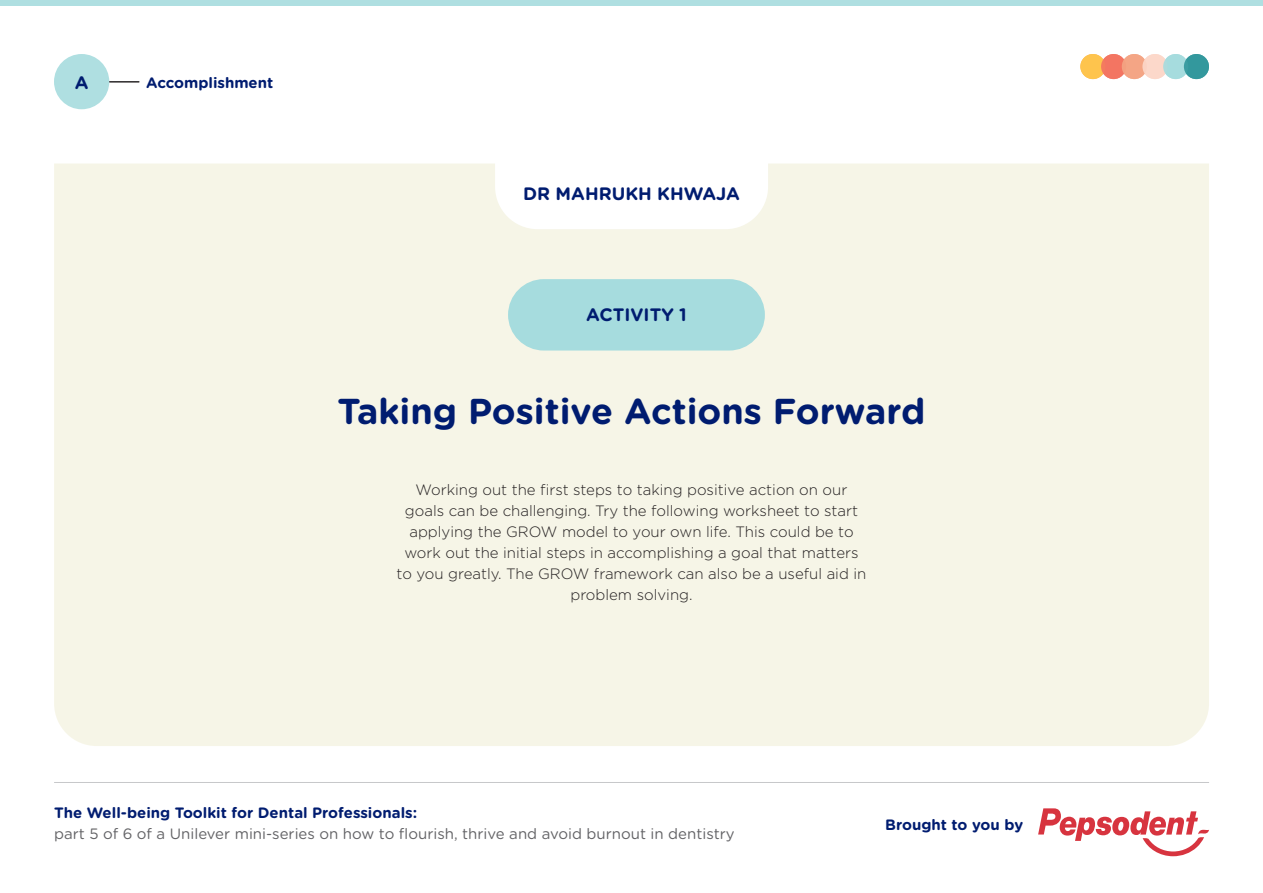
<style>
.page{position:relative;width:1263px;height:893px;background:#fff}
.page>*{position:absolute;margin:0;border:0;box-sizing:border-box;transform-origin:0 0}
.t1{font:700 36px "Gotham Rounded";color:#001c70}
.t2{font:700 18px "Gotham Rounded";color:#001c70}
.t3{font:300 15px/21px "Gotham HTF";color:#231f20;text-align:center}
.t4{font:15px "Gotham Rounded";color:#636366}
.t5{font:700 15px "Gotham Rounded";color:#001c70}
</style>
<div class="page">
<hr style="left:54px;top:782px;width:1155px;height:1px;background:#c7c8ca">
<div style="left:54px;top:54px;width:55px;height:55px;background:#afdfe1;border-radius:50%"></div>
<div style="left:0;top:0;width:1263px;height:6px;background:#afdfe1"></div>
<hr style="left:109px;top:82px;width:30px;height:1px;background:#231f20">
<div style="left:1080px;top:54px;width:25px;height:25px;background:#ffc74f;border-radius:50%"></div>
<div style="left:1101px;top:54px;width:25px;height:25px;background:#f37461;border-radius:50%"></div>
<div style="left:1122px;top:54px;width:25px;height:25px;background:#f4a584;border-radius:50%"></div>
<div style="left:1142px;top:54px;width:25px;height:25px;background:#fcd8ca;border-radius:50%"></div>
<div style="left:1163px;top:54px;width:25px;height:25px;background:#a6dcde;border-radius:50%"></div>
<div style="left:1184px;top:54px;width:25px;height:25px;background:#31979c;border-radius:50%"></div>
<svg style="left:1038px;top:808px;width:171px;height:48px"></svg>
<div style="left:54px;top:163px;width:1155px;height:583px;background:#f6f5e7"></div>
<div style="left:495px;top:119px;width:273px;height:110px;background:#fff;border-radius:43px"></div>
<div style="left:508px;top:279px;width:257px;height:72px;background:#a6dcde;border-radius:36px"></div>
<p class="t2" style="left:75px;top:69px;width:15px">A</p>
<p class="t5" style="left:146px;top:71px;width:129px">Accomplishment</p>
<p class="t2" style="left:523px;top:180px;width:218px">DR MAHRUKH KHWAJA</p>
<p class="t2" style="left:586px;top:302px;width:102px">ACTIVITY 1</p>
<p class="t1" style="left:338px;top:385px;width:589px">Taking Positive Actions Forward</p>
<p class="t3" style="left:397px;top:479px;width:471px">Working out the first steps to taking positive action on our goals can be challenging. Try the following worksheet to start applying the GROW model to your own life. This could be to work out the initial steps in accomplishing a goal that matters to you greatly. The GROW framework can also be a useful aid in problem solving.</p>
<p class="t5" style="left:54px;top:802px;width:365px">The Well-being Toolkit for Dental Professionals:</p>
<p class="t4" style="left:54px;top:824px;width:682px">part 5 of 6 of a Unilever mini-series on how to flourish, thrive and avoid burnout in dentistry</p>
<p class="t5" style="left:885px;top:813px;width:139px">Brought to you by</p>
</div>
